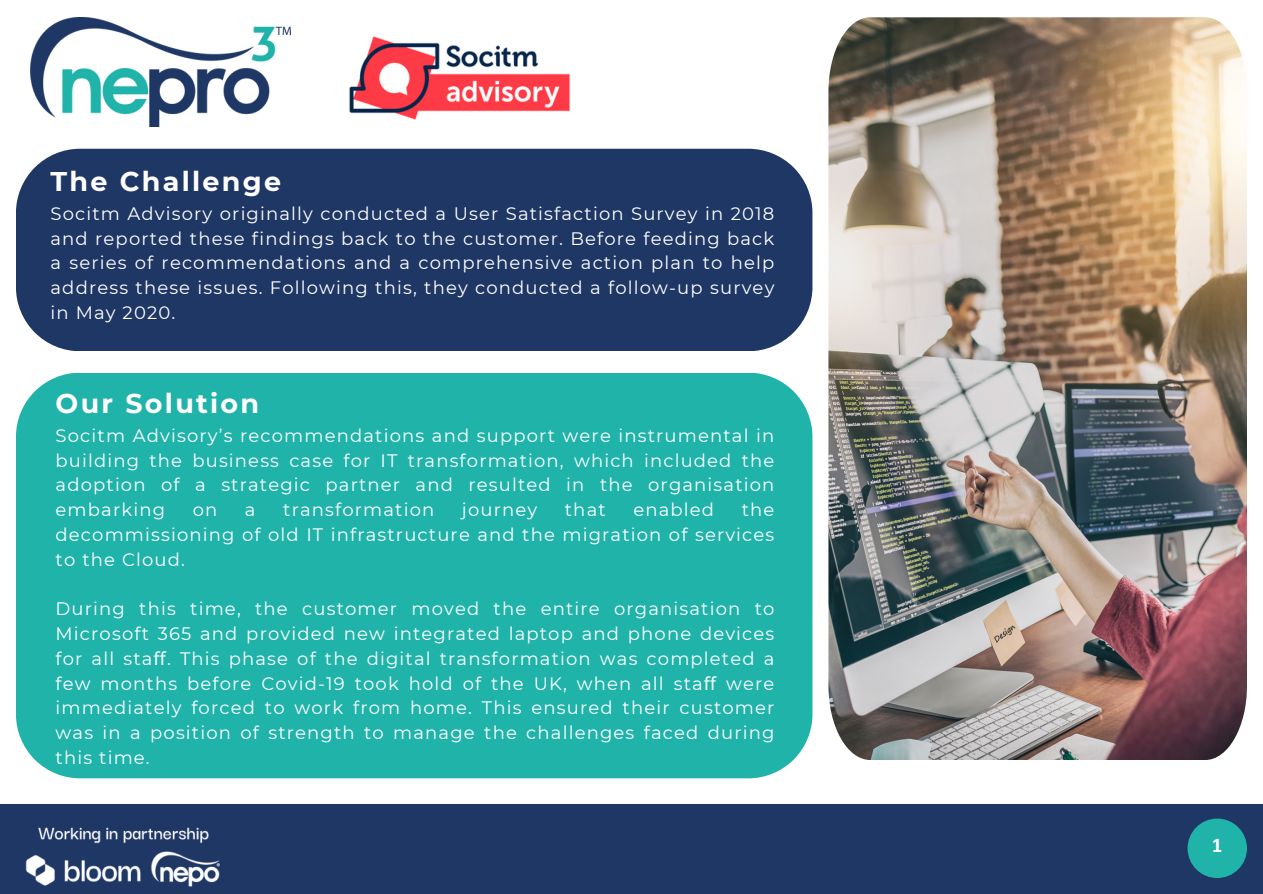
<style>
.page{position:relative;width:1263px;height:894px;background:#fff}
.page>*{position:absolute;margin:0;border:0;box-sizing:border-box;transform-origin:0 0}
.t1{font:700 27px "Montserrat";letter-spacing:.085em;color:#fff}
.t2{font:700 21px "Calibri";color:#fff}
.t3{font:18px/24.8px "Montserrat";letter-spacing:.065em;color:#fff;text-align:justify}
.s1{font-family:"Noto Sans"}
</style>
<div class="page">
<img style="left:828px;top:17px;width:419px;height:742px">
<div style="left:0;top:804px;width:1263px;height:89px;background:#1f3765"></div>
<div style="left:1187px;top:818px;width:60px;height:59px;background:#20b3aa;border-radius:50%"></div>
<div style="left:16px;top:149px;width:796px;height:202px;background:#1f3765"></div>
<img style="left:31px;top:17px;width:260px;height:109px">
<img style="left:25px;top:827px;width:195px;height:60px">
<div style="left:16px;top:373px;width:796px;height:405px;background:#20b3aa"></div>
<img style="left:349px;top:36px;width:221px;height:84px">
<h1 class="t1" style="left:51px;top:165px;width:232px">The Challenge</h1>
<p class="t3" style="left:51px;top:201px;width:725px">Socitm Advisory originally conducted a User Satisfaction Survey in 2018 and reported these findings back to the customer. Before feeding back a series of recommendations and a comprehensive action plan to help address these issues. Following this, they conducted a follow-up survey in May 2020.</p>
<p class="t1" style="left:56px;top:387px;width:205px">Our Solution</p>
<p class="t3" style="left:56px;top:423px;width:720px">Socitm Advisory’s recommendations and support were instrumental in building the business case for IT transformation, which included the adoption of a strategic partner and resulted in the organisation embarking</p>
<p class="t3" style="left:193px;top:497px;width:26px">on</p>
<p class="t3" style="left:245px;top:497px;width:12px">a</p>
<p class="t3" style="left:283px;top:497px;width:153px">transformation</p>
<p class="t3" style="left:462px;top:497px;width:77px">journey</p>
<p class="t3" style="left:565px;top:497px;width:42px">that</p>
<p class="t3" style="left:633px;top:497px;width:82px">enabled</p>
<p class="t3" style="left:56px;top:497px;width:720px;text-indent:686px">the decommissioning of old IT infrastructure and the migration of services to the Cloud.</p>
<p class="t3" style="left:56px;top:596px;width:720px">During this time, the customer moved the entire organisation to Microsoft 365 and provided new integrated laptop and phone devices for all sta<span class="s1">ff</span>. This phase of the digital transformation was completed a few months before Covid-19 took hold of the UK, when all sta<span class="s1">ff</span> were immediately forced to work from home. This ensured their customer was in a position of strength to manage the challenges faced during this time.</p>
<p class="t2" style="left:1212px;top:836px;width:12px">1</p>
</div>
